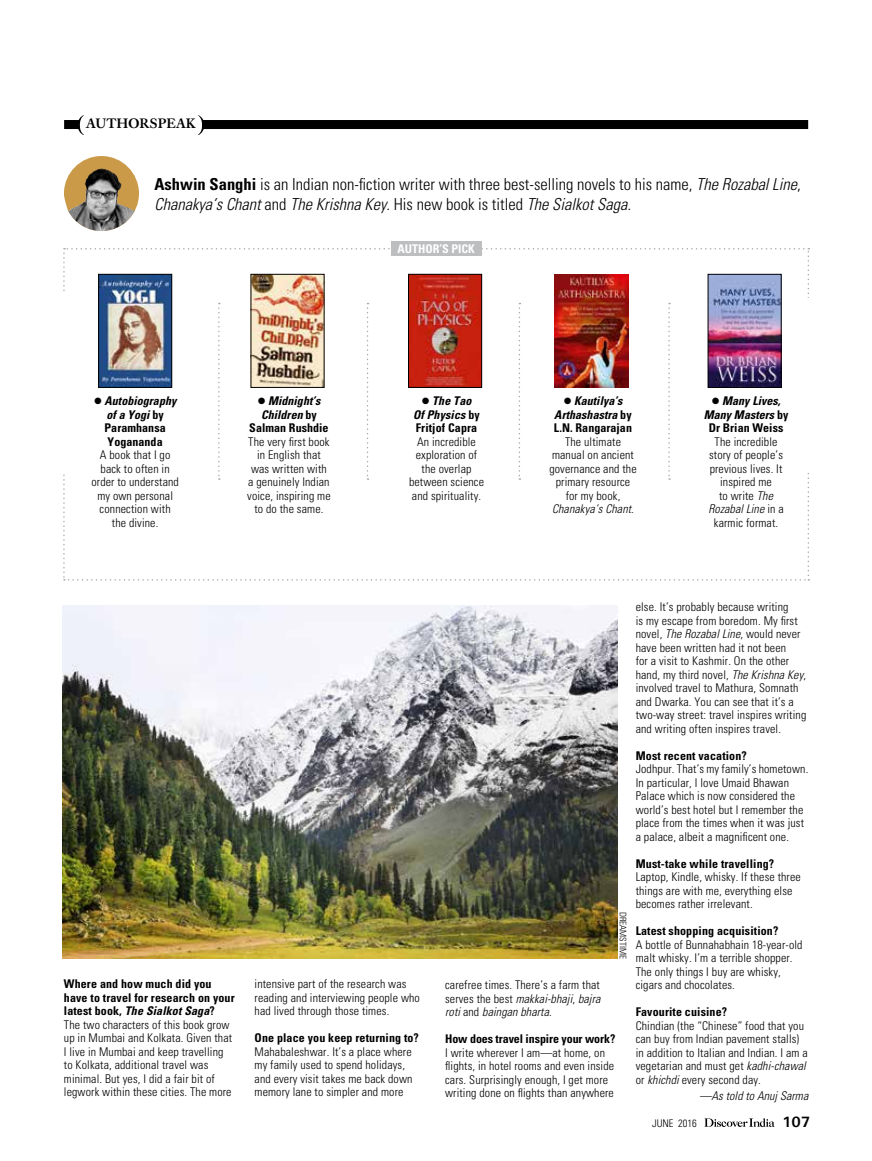
<style>
.page{position:relative;width:872px;height:1161px;background:#fff}
.page>*{position:absolute;margin:0;border:0;box-sizing:border-box;transform-origin:0 0}
.t1{font:300 condensed 16.5px/20.5px "Univers";color:#000}
.t2{font:700 15px "Univers";color:#000}
.t3{font:500 13.5px "Caslon Book BE";letter-spacing:.02em;color:#000}
.t4{font:300 condensed 12px/13.5px "Univers";letter-spacing:.01em;color:#000}
.t5{font:700 condensed 12px/13.5px "Univers";letter-spacing:.01em;color:#000;text-align:center}
.t6{font:italic 700 condensed 12px/13.5px "Univers";letter-spacing:.005em;color:#000;text-align:center}
.t7{font:italic 300 condensed 12px "Univers";letter-spacing:.005em;color:#000}
.t8{font:700 condensed 12px "Univers";letter-spacing:-.01em;color:#000}
.t9{font:700 condensed 12px "Univers";color:#fff}
.t10{font:300 condensed 10.5px "Univers";color:#000}
.t11{font:300 condensed 9px "Univers";color:#000}
.s1{font-weight:700}
.s2{font-style:italic}
.s3{font-style:normal}
.s4{font-weight:700;font-style:italic}
</style>
<div class="page">
<div style="left:391px;top:241px;width:90px;height:15px;background:#bcbec0"></div>
<div style="left:64px;top:120px;width:15px;height:9px;background:#000"></div>
<svg style="left:78px;top:115px;width:6px;height:20px"></svg>
<svg style="left:198px;top:115px;width:6px;height:20px"></svg>
<svg style="left:63px;top:248px;width:746px;height:332px"></svg>
<svg style="left:64px;top:156px;width:75px;height:55px"></svg>
<img style="left:68px;top:168px;width:67px;height:63px">
<div style="left:202px;top:120px;width:606px;height:9px;background:#000"></div>
<img style="left:63px;top:606px;width:554px;height:352px">
<svg style="left:704px;top:1118px;width:70px;height:9px"></svg>
<p class="t3" style="left:86px;top:116px;width:111px">AUTHORSPEAK</p>
<h1 class="t1" style="left:154px;top:174px;width:647px"><span class="s1">Ashwin Sanghi</span> is an Indian non-fiction writer with three best-selling novels to his name, <span class="s2">The Rozabal Line</span>,<br><span class="s2">Chanakya’s Chant</span> and <span class="s2">The Krishna Key</span>. His new book is titled <span class="s2">The Sialkot Saga.</span></h1>
<p class="t5" style="left:94px;top:394px;width:84px">● <span class="s2">Autobiography of a Yogi</span> by<br>Paramhansa<br>Yogananda</p>
<p class="t4" style="left:91px;top:448px;width:89px;text-align:center">A book that I go back to often in order to understand my own personal connection with the divine.</p>
<p class="t6" style="left:249px;top:394px;width:81px">● Midnight’s<br>Children <span class="s3">by<br>Salman Rushdie</span></p>
<p class="t4" style="left:247px;top:435px;width:85px;text-align:center">The very first book in English that was written with a genuinely Indian voice, inspiring me to do the same.</p>
<p class="t9" style="left:397px;top:241px;width:79px">AUTHOR’S PICK</p>
<p class="t6" style="left:413px;top:394px;width:68px">● The Tao<br>Of Physics <span class="s3">by<br>Fritjof Capra</span></p>
<p class="t4" style="left:409px;top:435px;width:76px;text-align:center">An incredible exploration of the overlap between science and spirituality.</p>
<p class="t6" style="left:554px;top:394px;width:79px">● Kautilya’s<br>Arthashastra <span class="s3">by<br>L.N. Rangarajan</span></p>
<p class="t4" style="left:549px;top:435px;width:89px;text-align:center">The ultimate manual on ancient governance and the primary resource for my book,</p>
<p class="t7" style="left:552px;top:502px;width:83px">Chanakya’s Chant.</p>
<p class="t6" style="left:703px;top:394px;width:86px">● Many Lives,<br>Many Masters <span class="s3">by<br>Dr Brian Weiss</span></p>
<p class="t4" style="left:708px;top:435px;width:77px;text-align:center">The incredible story of people’s previous lives. It inspired me<br>to write <span class="s2">The<br>Rozabal Line</span> in a karmic format.</p>
<p class="t4" style="left:64px;top:977px;width:172px"><span class="s1">Where and how much did you have to travel for research on your latest book,</span> <span class="s4">The Sialkot Saga</span><span class="s1">?<br></span>The two characters of this book grow up in Mumbai and Kolkata. Given that I live in Mumbai and keep travelling to Kolkata, additional travel was minimal. But yes, I did a fair bit of legwork within these cities. The more</p>
<p class="t4" style="left:254px;top:977px;width:167px">intensive part of the research was reading and interviewing people who had lived through those times.</p>
<p class="t5" style="left:254px;top:1031px;width:166px">One place you keep returning to?</p>
<p class="t4" style="left:254px;top:1045px;width:159px">Mahabaleshwar. It’s a place where my family used to spend holidays, and every visit takes me back down memory lane to simpler and more</p>
<p class="t11" style="left:628px;top:912px;width:48px;rotate:90deg">DREAMSTIME</p>
<p class="t4" style="left:445px;top:978px;width:157px;text-align:justify">carefree times. There’s a farm that serves the best <span class="s2">makkai-bhaji</span>, <span class="s2">bajra roti</span> and <span class="s2">baingan bharta</span>.</p>
<p class="t8" style="left:445px;top:1032px;width:172px">How does travel inspire your work?</p>
<p class="t4" style="left:445px;top:1046px;width:170px">I write wherever I am—at home, on flights, in hotel rooms and even inside cars. Surprisingly enough, I get more writing done on flights than anywhere</p>
<p class="t4" style="left:636px;top:600px;width:172px">else. It’s probably because writing<br>is my escape from boredom. My first novel, <span class="s2">The Rozabal Line</span>, would never have been written had it not been<br>for a visit to Kashmir. On the other hand, my third novel, <span class="s2">The Krishna Key</span>, involved travel to Mathura, Somnath and Dwarka. You can see that it’s a two-way street: travel inspires writing and writing often inspires travel.</p>
<p class="t5" style="left:636px;top:749px;width:113px">Most recent vacation?</p>
<p class="t4" style="left:636px;top:762px;width:174px">Jodhpur. That’s my family’s hometown.<br>In particular, I love Umaid Bhawan Palace which is now considered the world’s best hotel but I remember the place from the times when it was just a palace, albeit a magnificent one.</p>
<p class="t5" style="left:636px;top:857px;width:140px">Must-take while travelling?</p>
<p class="t4" style="left:636px;top:870px;width:167px">Laptop, Kindle, whisky. If these three things are with me, everything else becomes rather irrelevant.</p>
<p class="t5" style="left:636px;top:924px;width:144px">Latest shopping acquisition?</p>
<p class="t4" style="left:636px;top:938px;width:168px">A bottle of Bunnahabhain 18-year-old malt whisky. I’m a terrible shopper.<br>The only things I buy are whisky, cigars and chocolates.</p>
<p class="t5" style="left:636px;top:1005px;width:93px">Favourite cuisine?</p>
<p class="t4" style="left:636px;top:1019px;width:173px">Chindian (the “Chinese” food that you can buy from Indian pavement stalls) in addition to Italian and Indian. I am a vegetarian and must get <span class="s2">kadhi-chawal </span>or <span class="s2">khichdi</span> every second day.</p>
<p class="t7" style="left:699px;top:1089px;width:110px">—As told to Anuj Sarma</p>
<p class="t10" style="left:652px;top:1117px;width:46px">JUNE 2016</p>
<p class="t2" style="left:782px;top:1112px;width:30px">107</p>
</div>
